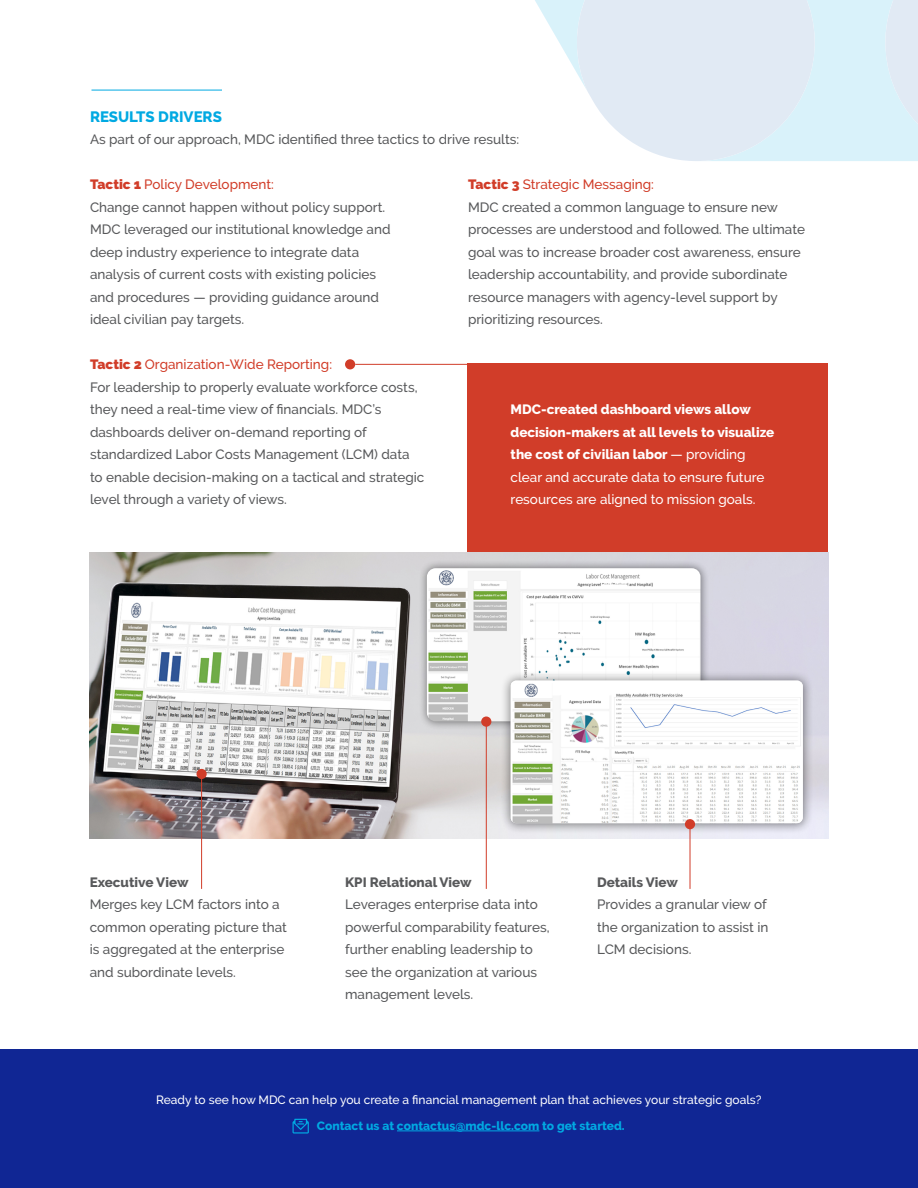
<style>
.page{position:relative;width:918px;height:1188px;background:#fff}
.page>*{position:absolute;margin:0;border:0;box-sizing:border-box;transform-origin:0 0}
.t1{font:800 15px "Raleway";color:#01a9e2}
.t2{font:500 13.5px/22.5px "Raleway";color:#58595b}
.t3{font:800 13.5px/22.5px "Raleway";color:#fff}
.t4{font:800 13.5px "Raleway";color:#58595b}
.t5{font:500 12px "Raleway";color:#fff}
.t6{font:800 12px "Raleway";color:#01a9e2}
.s1{font-weight:900;color:#d13d29}
.s2{color:#d13d29}
.s3{font-weight:500}
</style>
<div class="page">
<div style="left:468px;top:363px;width:360px;height:195px;background:#d13d29"></div>
<img style="left:90px;top:552px;width:738px;height:287px">
<div style="left:419px;top:560px;width:290px;height:170px;background:#000;opacity:.5"></div>
<img style="left:427px;top:568px;width:274px;height:153px">
<div style="left:0;top:1049px;width:918px;height:139px;background:#102694"></div>
<hr style="left:397px;top:1131px;width:142px;height:1px;background:#01a9e2">
<hr style="left:92px;top:90px;width:130px;height:1px;background:#01a9e2">
<svg style="left:293px;top:1119px;width:16px;height:15px"></svg>
<hr style="left:486px;top:718px;width:1px;height:171px;background:#d13d29">
<hr style="left:201px;top:778px;width:1px;height:111px;background:#d13d29">
<div style="left:481px;top:717px;width:10px;height:10px;background:#d13d29;border-radius:50%"></div>
<div style="left:196px;top:769px;width:11px;height:10px;background:#d13d29;border-radius:50%"></div>
<div style="left:601px;top:584px;width:27px;height:5px;background:#fff"></div>
<hr style="left:355px;top:364px;width:171px;height:1px;background:#d13d29">
<div style="left:345px;top:359px;width:10px;height:10px;background:#d13d29;border-radius:50%"></div>
<div style="left:500px;top:670px;width:313px;height:164px;background:#000;opacity:.5"></div>
<img style="left:511px;top:682px;width:292px;height:141px">
<hr style="left:690px;top:823px;width:1px;height:66px;background:#d13d29">
<div style="left:685px;top:819px;width:10px;height:10px;background:#d13d29;border-radius:50%"></div>
<svg style="left:535px;top:0;width:383px;height:161px;background:#e2eff7"></svg>
<p class="t1" style="left:90px;top:108px;width:133px">RESULTS DRIVERS</p>
<p class="t2" style="left:90px;top:128px;width:431px">As part of our approach, MDC identified three tactics to drive results:</p>
<p class="t2" style="left:90px;top:173px;width:302px"><span class="s1">Tactic 1</span> <span class="s2">Policy Development:<br></span>Change cannot happen without policy support.<br>MDC leveraged our institutional knowledge and deep industry experience to integrate data analysis of current costs with existing policies and procedures — providing guidance around ideal civilian pay targets.</p>
<p class="t2" style="left:90px;top:353px;width:336px"><span class="s1">Tactic 2</span> <span class="s2">Organization-Wide Reporting:<br></span>For leadership to properly evaluate workforce costs, they need a real-time view of financials. MDC’s dashboards deliver on-demand reporting of standardized Labor Costs Management (LCM) data to enable decision-making on a tactical and strategic level through a variety of views.</p>
<p class="t2" style="left:468px;top:173px;width:339px"><span class="s1">Tactic 3</span> <span class="s2">Strategic Messaging:<br></span>MDC created a common language to ensure new processes are understood and followed. The ultimate goal was to increase broader cost awareness, ensure leadership accountability, and provide subordinate resource managers with agency-level support by prioritizing resources.</p>
<p class="t3" style="left:511px;top:398px;width:265px">MDC-created dashboard views allow decision-makers at all levels to visualize the cost of civilian labor <span class="s3">— providing clear and accurate data to ensure future resources are aligned to mission goals.</span></p>
<p class="t4" style="left:90px;top:874px;width:100px">Executive View</p>
<p class="t2" style="left:90px;top:893px;width:199px">Merges key LCM factors into a common operating picture that is aggregated at the enterprise and subordinate levels.</p>
<p class="t4" style="left:345px;top:874px;width:128px">KPI Relational View</p>
<p class="t2" style="left:345px;top:893px;width:206px">Leverages enterprise data into powerful comparability features, further enabling leadership to see the organization at various management levels.</p>
<p class="t4" style="left:597px;top:874px;width:82px">Details View</p>
<p class="t2" style="left:597px;top:893px;width:173px">Provides a granular view of the organization to assist in<br>LCM decisions.</p>
<p class="t5" style="left:156px;top:1092px;width:607px">Ready to see how MDC can help you create a financial management plan that achieves your strategic goals?</p>
<p class="t6" style="left:317px;top:1119px;width:309px">Contact us at contactus@mdc-llc.com to get started.</p>
</div>
